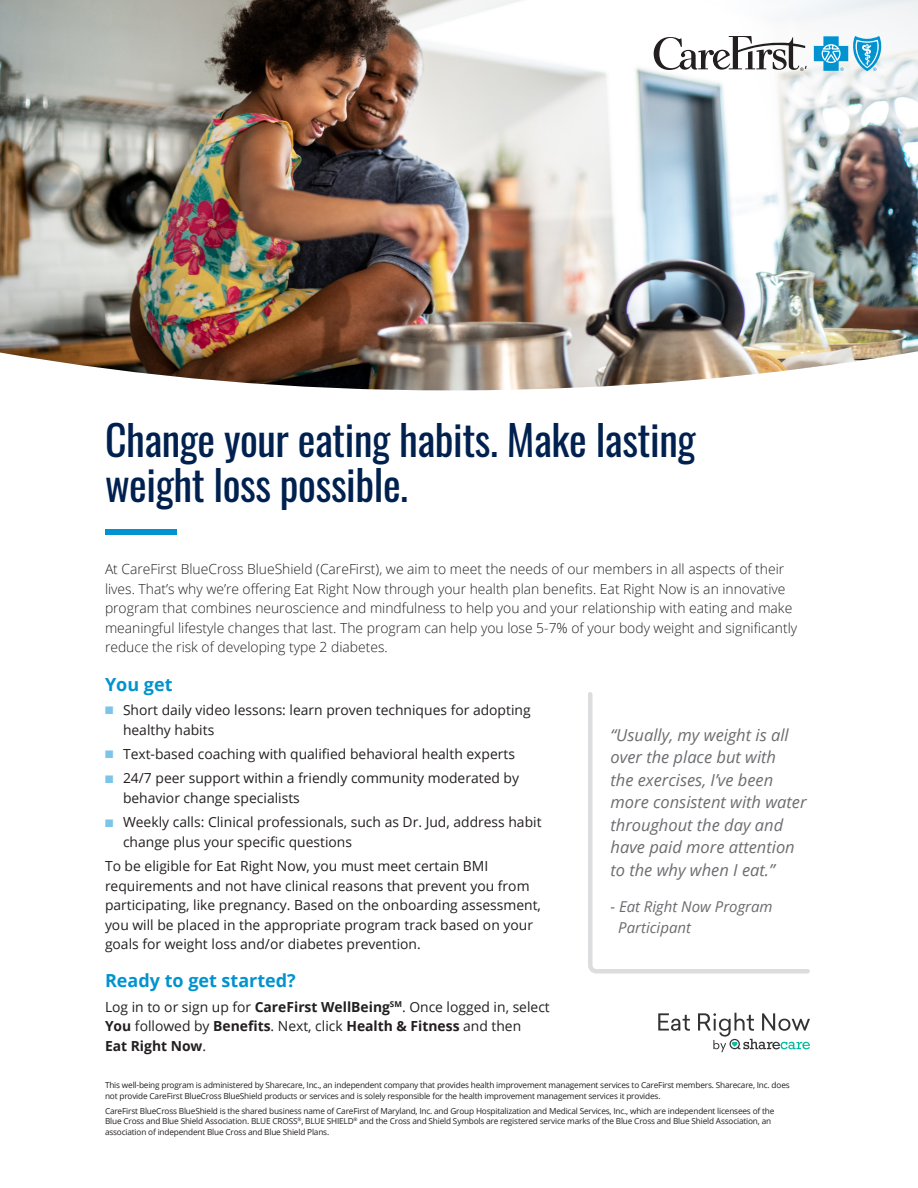
<style>
.page{position:relative;width:918px;height:1188px;background:#fff}
.page>*{position:absolute;margin:0;border:0;box-sizing:border-box;transform-origin:0 0}
.FLI-H1_Header_Subhea{font:42px/45px "Oswald";letter-spacing:-.01em;color:#00214f}
.FLI-H2_Header{font:700 18px "Open Sans";color:#0093d0}
.FLI-Caption{font:italic 16.5px/22.5px "Open Sans";color:#6c6d70}
.FLI-Caption-2{font:italic 15px/21px "Open Sans";color:#6c6d70}
.FLI-BodyText{font:13.8px/19.5px "Open Sans";color:#231f20}
.FLI-IntroParagraph{font:300 13.8px/19.5px "Open Sans";color:#231f20}
.t1{font:8.25px/10.5px "Open Sans";letter-spacing:-.02em;color:#231f20}
.s1{color:#7cc4e8}
.s2{font-weight:700}
</style>
<div class="page">
<img style="left:0;top:0;width:918px;height:390px">
<svg style="left:814px;top:36px;width:68px;height:35px"></svg>
<svg style="left:654px;top:36px;width:153px;height:35px"></svg>
<div style="left:105px;top:529px;width:72px;height:6px;background:#0093d0"></div>
<svg style="left:588px;top:692px;width:222px;height:282px"></svg>
<svg style="left:658px;top:1013px;width:32px;height:18px"></svg>
<svg style="left:698px;top:1013px;width:112px;height:39px"></svg>
<p class="FLI-H1_Header_Subhea" style="left:105px;top:413px;width:592px">Change your eating habits. Make lasting weight loss possible.</p>
<p class="FLI-IntroParagraph" style="left:105px;top:559px;width:694px">At CareFirst BlueCross BlueShield (CareFirst), we aim to meet the needs of our members in all aspects of their lives. That’s why we’re offering Eat Right Now through your health plan benefits. Eat Right Now is an innovative program that combines neuroscience and mindfulness to help you and your relationship with eating and make meaningful lifestyle changes that last. The program can help you lose 5-7% of your body weight and significantly reduce the risk of developing type 2 diabetes.</p>
<p class="FLI-H2_Header" style="left:105px;top:672px;width:69px">You get</p>
<p class="FLI-BodyText" style="left:123px;top:700px;width:409px;text-indent:-18px"><span class="s1">■</span> Short daily video lessons: learn proven techniques for adopting healthy habits</p>
<p class="FLI-BodyText" style="left:105px;top:744px;width:412px"><span class="s1">■</span> Text-based coaching with qualified behavioral health experts</p>
<p class="FLI-BodyText" style="left:123px;top:768px;width:398px;text-indent:-18px"><span class="s1">■</span> 24/7 peer support within a friendly community moderated by behavior change specialists</p>
<p class="FLI-BodyText" style="left:123px;top:812px;width:420px;text-indent:-18px"><span class="s1">■</span> Weekly calls: Clinical professionals, such as Dr. Jud, address habit change plus your specific questions</p>
<p class="FLI-BodyText" style="left:105px;top:856px;width:437px">To be eligible for Eat Right Now, you must meet certain BMI requirements and not have clinical reasons that prevent you from participating, like pregnancy. Based on the onboarding assessment, you will be placed in the appropriate program track based on your goals for weight loss and/or diabetes prevention.</p>
<p class="FLI-H2_Header" style="left:105px;top:968px;width:192px">Ready to get started?</p>
<p class="FLI-BodyText" style="left:105px;top:997px;width:446px">Log in to or sign up for <span class="s2">CareFirst WellBeing</span><sup>SM</sup>. Once logged in, select<br><span class="s2">You</span> followed by <span class="s2">Benefits</span>. Next, click <span class="s2">Health &amp; Fitness</span> and then<br><span class="s2">Eat Right Now</span>.</p>
<p class="FLI-Caption" style="left:610px;top:723px;width:198px">“Usually, my weight is all over the place but with<br>the exercises, I’ve been more consistent with water throughout the day and have paid more attention to the why when I eat.”</p>
<p class="FLI-Caption-2" style="left:618px;top:895px;width:156px;text-indent:-8px">- Eat Right Now Program<br>Participant</p>
<p class="t1" style="left:105px;top:1080px;width:686px">This well-being program is administered by Sharecare, Inc., an independent company that provides health improvement management services to CareFirst members. Sharecare, Inc. does not provide CareFirst BlueCross BlueShield products or services and is solely responsible for the health improvement management services it provides.</p>
<p class="t1" style="left:105px;top:1105px;width:671px">CareFirst BlueCross BlueShield is the shared business name of CareFirst of Maryland, Inc. and Group Hospitalization and Medical Services, Inc., which are independent licensees of the<br>Blue Cross and Blue Shield Association. BLUE CROSS<sup>®</sup>, BLUE SHIELD<sup>®</sup> and the Cross and Shield Symbols are registered service marks of the Blue Cross and Blue Shield Association, an association of independent Blue Cross and Blue Shield Plans.</p>
</div>
